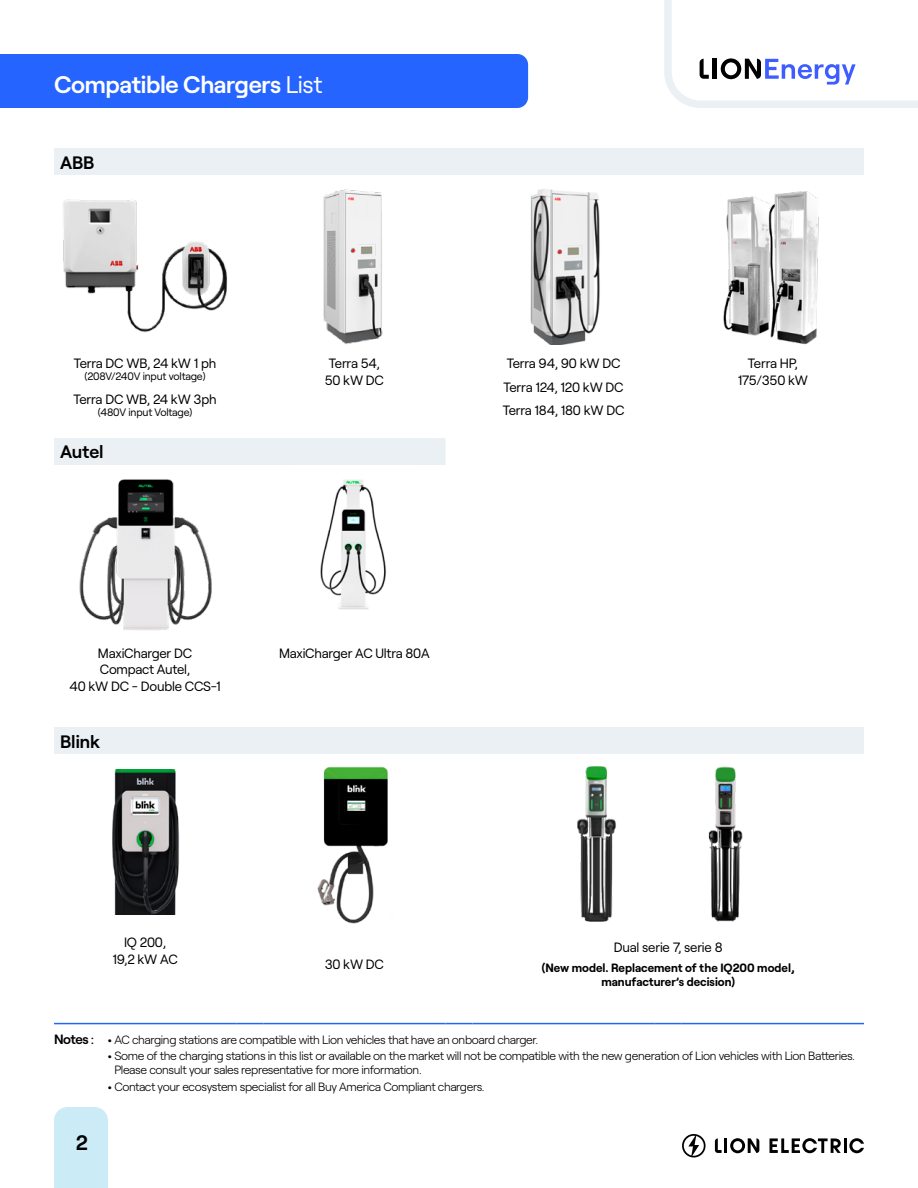
<style>
.page{position:relative;width:918px;height:1188px;background:#fff}
.page>*{position:absolute;margin:0;border:0;box-sizing:border-box;transform-origin:0 0}
.t1{font:600 24px "Roobert LE";letter-spacing:-.015em;color:#fff}
.t2{font:600 21px "Roobert LE";color:#000}
.t3{font:600 18px "Roobert LE";color:#000}
.t4{font:13.5px/16.5px "Roobert LE";letter-spacing:-.015em;color:#000;text-align:center}
.t5{font:300 12px/13.5px "Roobert LE";letter-spacing:-.03em;color:#000}
.t6{font:700 12px/13.5px "Roobert LE";color:#000;text-align:center}
.t7{font:10.8px "Roobert LE";letter-spacing:-.015em;color:#000}
.s1{font-weight:400}
.s2{font-weight:600;font-size:13.5px}
.s3{font-weight:500;font-size:13.5px}
</style>
<div class="page">
<div style="left:54px;top:1107px;width:54px;height:81px;background:#cbecf7"></div>
<hr style="left:844px;top:1138px;width:3px;height:15px;background:#000">
<svg style="left:849px;top:1138px;width:15px;height:15px"></svg>
<svg style="left:770px;top:1138px;width:71px;height:15px"></svg>
<svg style="left:682px;top:1134px;width:24px;height:24px"></svg>
<svg style="left:715px;top:1138px;width:44px;height:15px"></svg>
<svg style="left:664px;top:0;width:254px;height:108px"></svg>
<div style="left:0;top:54px;width:528px;height:54px;background:#2564ff"></div>
<div style="left:54px;top:148px;width:810px;height:28px;background:#eaf0f4"></div>
<img style="left:63px;top:199px;width:164px;height:134px">
<img style="left:323px;top:189px;width:60px;height:155px">
<img style="left:530px;top:189px;width:70px;height:155px">
<img style="left:723px;top:191px;width:96px;height:153px">
<div style="left:54px;top:438px;width:392px;height:27px;background:#eaf0f4"></div>
<img style="left:79px;top:479px;width:133px;height:151px">
<img style="left:320px;top:480px;width:67px;height:130px">
<div style="left:54px;top:727px;width:810px;height:27px;background:#eaf0f4"></div>
<img style="left:112px;top:769px;width:68px;height:146px">
<img style="left:317px;top:766px;width:71px;height:157px">
<img style="left:577px;top:766px;width:39px;height:156px">
<img style="left:708px;top:766px;width:35px;height:156px">
<hr style="left:54px;top:1023px;width:182px;height:1px;background:#2564ff">
<svg style="left:236px;top:1023px;width:27px;height:1px"></svg>
<hr style="left:263px;top:1023px;width:183px;height:1px;background:#2564ff">
<svg style="left:446px;top:1023px;width:26px;height:1px"></svg>
<hr style="left:472px;top:1023px;width:183px;height:1px;background:#2564ff">
<svg style="left:655px;top:1023px;width:27px;height:1px"></svg>
<hr style="left:682px;top:1023px;width:182px;height:1px;background:#2564ff">
<h1 class="t1" style="left:54px;top:66px;width:270px">Compatible Chargers <span class="s1">List</span></h1>
<h3 class="t3" style="left:60px;top:149px;width:36px">ABB</h3>
<p class="t4" style="left:74px;top:354px;width:144px">Terra DC WB, 24 kW 1 ph</p>
<p class="t7" style="left:85px;top:369px;width:122px">(208V/240V input voltage)</p>
<p class="t4" style="left:74px;top:390px;width:145px">Terra DC WB, 24 kW 3ph</p>
<p class="t7" style="left:98px;top:404px;width:96px">(480V input Voltage)</p>
<h3 class="t3" style="left:60px;top:438px;width:45px">Autel</h3>
<p class="t4" style="left:325px;top:354px;width:61px">Terra 54,<br>50 kW DC</p>
<p class="t4" style="left:503px;top:351px;width:123px;line-height:23.2px;text-align:left">Terra 94, 90 kW DC<br>Terra 124, 120 kW DC<br>Terra 184, 180 kW DC</p>
<p class="t4" style="left:738px;top:354px;width:72px">Terra HP,<br>175/350 kW</p>
<p class="t4" style="left:69px;top:644px;width:153px">MaxiCharger DC<br>Compact Autel,<br>40 kW DC - Double CCS-1</p>
<p class="t4" style="left:279px;top:644px;width:152px">MaxiCharger AC Ultra 80A</p>
<h3 class="t3" style="left:60px;top:728px;width:42px">Blink</h3>
<p class="t4" style="left:113px;top:933px;width:67px">IQ 200,<br>19,2 kW AC</p>
<p class="t4" style="left:325px;top:955px;width:61px">30 kW DC</p>
<p class="t4" style="left:614px;top:938px;width:110px">Dual serie 7, serie 8</p>
<p class="t6" style="left:542px;top:960px;width:254px">(New model. Replacement of the IQ200 model, manufacturer’s decision)</p>
<p class="t5" style="left:54px;top:1032px;width:486px"><span class="s2">Notes</span> <span class="s3">:</span> • AC charging stations are compatible with Lion vehicles that have an onboard charger.</p>
<p class="t5" style="left:114px;top:1048px;width:742px;text-indent:-6px">• Some of the charging stations in this list or available on the market will not be compatible with the new generation of Lion vehicles with Lion Batteries.<br>Please consult your sales representative for more information.</p>
<p class="t5" style="left:108px;top:1079px;width:378px">• Contact your ecosystem specialist for all Buy America Compliant chargers.</p>
<h2 class="t2" style="left:76px;top:1126px;width:13px">2</h2>
</div>
